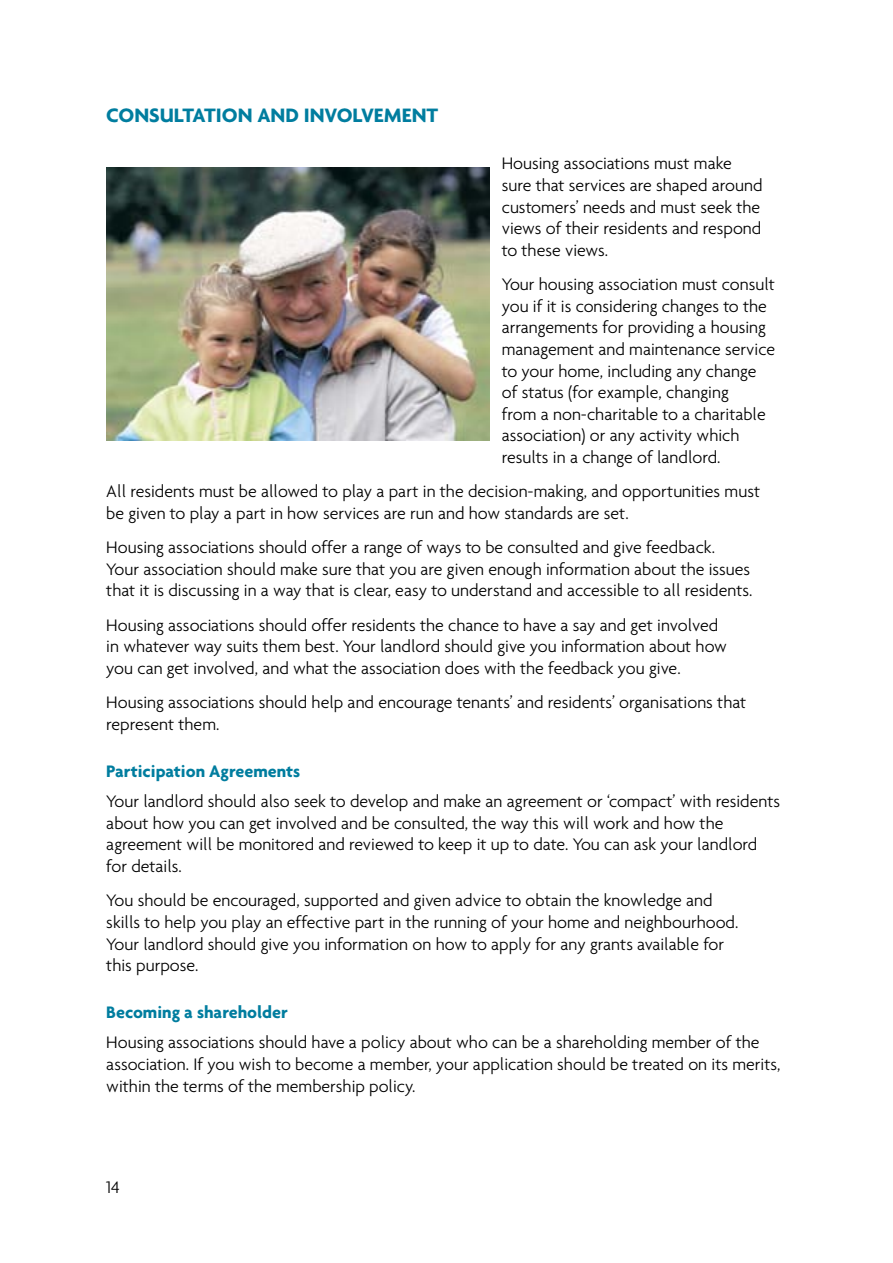
<style>
.page{position:relative;width:893px;height:1263px;background:#fff}
.page>*{position:absolute;margin:0;border:0;box-sizing:border-box;transform-origin:0 0}
.Heading{font:700 21px "Agenda";color:#007d9f}
.Text{font:300 18px/21.6px "Agenda";color:#000}
.Sub_heading{font:700 18px "Agenda";color:#007d9f}
</style>
<div class="page">
<img style="left:106px;top:167px;width:383px;height:273px">
<p class="Heading" style="left:106px;top:103px;width:333px">CONSULTATION AND INVOLVEMENT</p>
<p class="Text" style="left:502px;top:152px;width:262px">Housing associations must make sure that services are shaped around customers’ needs and must seek the views of their residents and respond to these views.</p>
<p class="Text" style="left:502px;top:273px;width:275px">Your housing association must consult you if it is considering changes to the arrangements for providing a housing management and maintenance service to your home, including any change of status (for example, changing<br>from a non-charitable to a charitable association) or any activity which results in a change of landlord.</p>
<p class="Text" style="left:106px;top:480px;width:655px">All residents must be allowed to play a part in the decision-making, and opportunities must be given to play a part in how services are run and how standards are set.</p>
<p class="Text" style="left:106px;top:536px;width:648px">Housing associations should offer a range of ways to be consulted and give feedback.<br>Your association should make sure that you are given enough information about the issues that it is discussing in a way that is clear, easy to understand and accessible to all residents.</p>
<p class="Text" style="left:106px;top:614px;width:622px">Housing associations should offer residents the chance to have a say and get involved in whatever way suits them best. Your landlord should give you information about how you can get involved, and what the association does with the feedback you give.</p>
<p class="Text" style="left:106px;top:691px;width:641px">Housing associations should help and encourage tenants’ and residents’ organisations that represent them.</p>
<p class="Sub_heading" style="left:106px;top:760px;width:195px">Participation Agreements</p>
<p class="Text" style="left:106px;top:790px;width:675px">Your landlord should also seek to develop and make an agreement or ‘compact’ with residents about how you can get involved and be consulted, the way this will work and how the agreement will be monitored and reviewed to keep it up to date. You can ask your landlord for details.</p>
<p class="Text" style="left:106px;top:889px;width:634px">You should be encouraged, supported and given advice to obtain the knowledge and skills to help you play an effective part in the running of your home and neighbourhood.<br>Your landlord should give you information on how to apply for any grants available for this purpose.</p>
<p class="Sub_heading" style="left:106px;top:1001px;width:183px">Becoming a shareholder</p>
<p class="Text" style="left:106px;top:1031px;width:676px">Housing associations should have a policy about who can be a shareholding member of the association. If you wish to become a member, your application should be treated on its merits, within the terms of the membership policy.</p>
<p class="Text" style="left:106px;top:1176px;width:15px">14</p>
</div>
